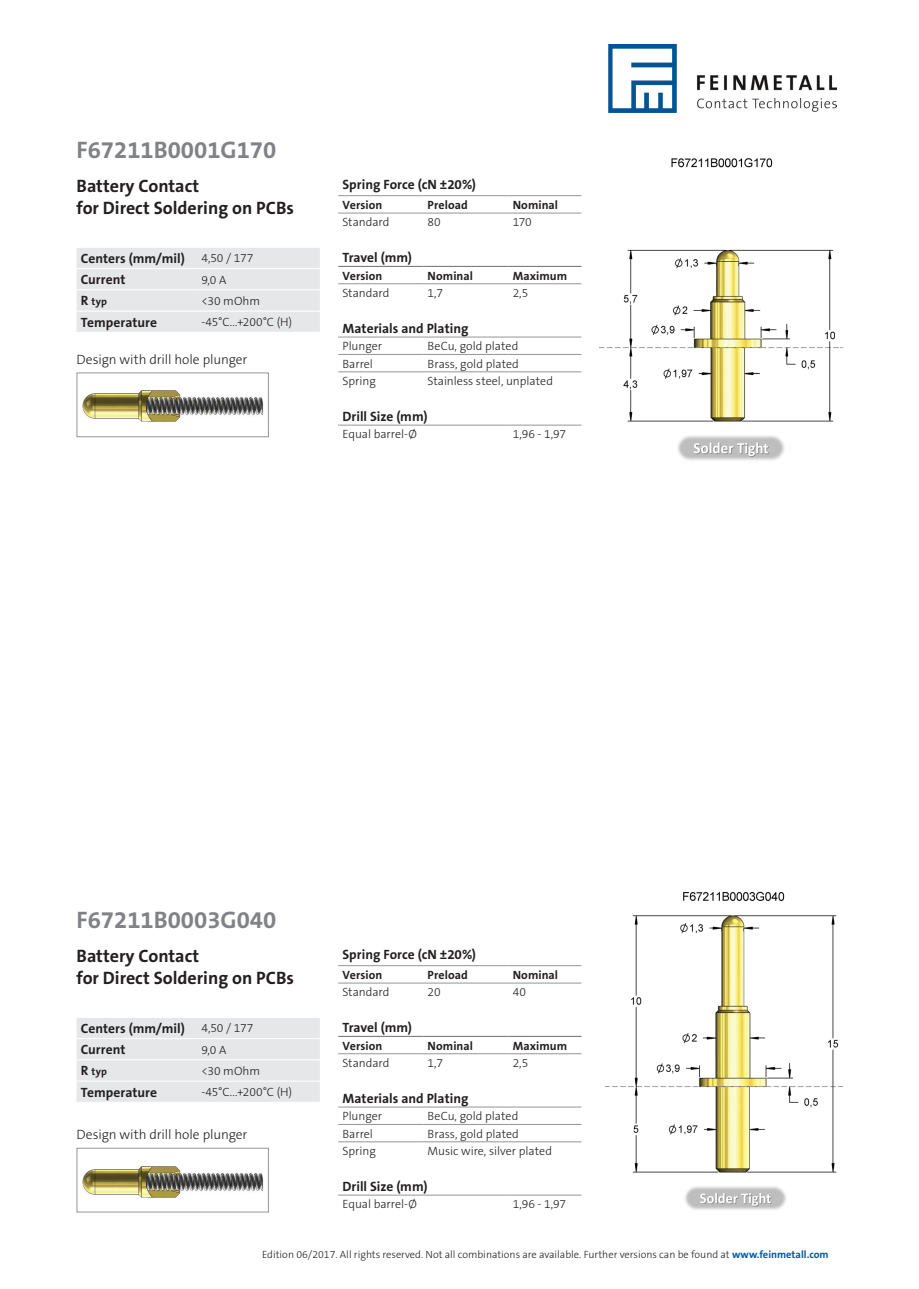
<style>
.page{position:relative;width:919px;height:1289px;background:#fff}
.page>*{position:absolute;margin:0;border:0;box-sizing:border-box;transform-origin:0 0}
.t1{font:700 24px "The Sans Os F";color:#808285}
.t2{font:700 18px/21.6px "The Sans Os F";color:#231f20}
.t3{font:700 13.5px/21.3px "The Sans Os F";color:#231f20}
.t4{font:300 13.5px "The Sans Os F";letter-spacing:-.005em;color:#231f20}
.t5{font:300 12px "The Sans Os F";color:#231f20}
.t6{font:700 12px "The Sans Os F";letter-spacing:.01em;color:#231f20}
.t7{font:300 10.5px "The Sans Os F";color:#231f20}
.t8{font:700 10.5px "The Sans Os F";letter-spacing:.025em;color:#231f20}
.s1{font-weight:300;font-size:12px}
.s2{font-size:13.5px}
.s3{font-weight:700;color:#015aaa}
</style>
<div class="page">
<img style="left:608px;top:45px;width:227px;height:68px">
<img style="left:600px;top:158px;width:242px;height:278px">
<img style="left:677px;top:436px;width:107px;height:25px">
<hr style="left:338px;top:213px;width:85px;height:1px;background:#939598">
<hr style="left:423px;top:213px;width:85px;height:1px;background:#939598">
<hr style="left:508px;top:213px;width:73px;height:1px;background:#939598">
<hr style="left:423px;top:337px;width:85px;height:1px;background:#939598">
<hr style="left:508px;top:337px;width:73px;height:1px;background:#939598">
<hr style="left:423px;top:354px;width:85px;height:1px;background:#939598">
<hr style="left:508px;top:354px;width:73px;height:1px;background:#939598">
<hr style="left:338px;top:371px;width:85px;height:1px;background:#939598">
<hr style="left:423px;top:371px;width:85px;height:1px;background:#939598">
<hr style="left:508px;top:371px;width:73px;height:1px;background:#939598">
<hr style="left:338px;top:283px;width:85px;height:1px;background:#939598">
<hr style="left:423px;top:283px;width:85px;height:1px;background:#939598">
<hr style="left:508px;top:283px;width:73px;height:1px;background:#939598">
<hr style="left:338px;top:337px;width:85px;height:1px;background:#939598">
<hr style="left:338px;top:354px;width:85px;height:1px;background:#939598">
<hr style="left:338px;top:195px;width:85px;height:1px;background:#939598">
<hr style="left:423px;top:195px;width:85px;height:1px;background:#939598">
<hr style="left:508px;top:195px;width:73px;height:1px;background:#939598">
<hr style="left:338px;top:425px;width:85px;height:1px;background:#939598">
<hr style="left:423px;top:425px;width:85px;height:1px;background:#939598">
<hr style="left:508px;top:425px;width:73px;height:1px;background:#939598">
<hr style="left:338px;top:266px;width:85px;height:1px;background:#6c6d70">
<hr style="left:423px;top:266px;width:85px;height:1px;background:#6c6d70">
<hr style="left:508px;top:266px;width:73px;height:1px;background:#6c6d70">
<img style="left:606px;top:891px;width:236px;height:282px">
<img style="left:685px;top:1186px;width:101px;height:24px">
<hr style="left:338px;top:982px;width:85px;height:1px;background:#939598">
<hr style="left:423px;top:982px;width:85px;height:1px;background:#939598">
<hr style="left:508px;top:982px;width:73px;height:1px;background:#939598">
<hr style="left:423px;top:1106px;width:85px;height:1px;background:#939598">
<hr style="left:508px;top:1106px;width:73px;height:1px;background:#939598">
<hr style="left:423px;top:1123px;width:85px;height:1px;background:#939598">
<hr style="left:508px;top:1123px;width:73px;height:1px;background:#939598">
<hr style="left:338px;top:1141px;width:85px;height:1px;background:#939598">
<hr style="left:423px;top:1141px;width:85px;height:1px;background:#939598">
<hr style="left:508px;top:1141px;width:73px;height:1px;background:#939598">
<hr style="left:338px;top:1053px;width:85px;height:1px;background:#939598">
<hr style="left:423px;top:1053px;width:85px;height:1px;background:#939598">
<hr style="left:508px;top:1053px;width:73px;height:1px;background:#939598">
<hr style="left:338px;top:1106px;width:85px;height:1px;background:#939598">
<hr style="left:338px;top:1123px;width:85px;height:1px;background:#939598">
<hr style="left:338px;top:965px;width:85px;height:1px;background:#939598">
<hr style="left:423px;top:965px;width:85px;height:1px;background:#939598">
<hr style="left:508px;top:965px;width:73px;height:1px;background:#939598">
<hr style="left:338px;top:1194px;width:85px;height:1px;background:#939598">
<hr style="left:423px;top:1194px;width:85px;height:1px;background:#939598">
<hr style="left:508px;top:1194px;width:73px;height:1px;background:#939598">
<hr style="left:338px;top:1035px;width:85px;height:1px;background:#6c6d70">
<hr style="left:423px;top:1035px;width:85px;height:1px;background:#6c6d70">
<hr style="left:508px;top:1035px;width:73px;height:1px;background:#6c6d70">
<div style="left:77px;top:248px;width:243px;height:84px;background:#e6e7e9"></div>
<hr style="left:77px;top:268px;width:120px;height:1px;background:#fff">
<hr style="left:197px;top:268px;width:123px;height:1px;background:#fff">
<hr style="left:77px;top:289px;width:120px;height:1px;background:#fff">
<hr style="left:197px;top:289px;width:123px;height:1px;background:#fff">
<hr style="left:77px;top:310px;width:120px;height:2px;background:#fff">
<hr style="left:197px;top:310px;width:123px;height:2px;background:#fff">
<div style="left:77px;top:1018px;width:243px;height:83px;background:#e6e7e9"></div>
<hr style="left:77px;top:1037px;width:120px;height:2px;background:#fff">
<hr style="left:197px;top:1037px;width:123px;height:2px;background:#fff">
<hr style="left:77px;top:1059px;width:120px;height:1px;background:#fff">
<hr style="left:197px;top:1059px;width:123px;height:1px;background:#fff">
<hr style="left:77px;top:1080px;width:120px;height:1px;background:#fff">
<hr style="left:197px;top:1080px;width:123px;height:1px;background:#fff">
<img style="left:82px;top:390px;width:182px;height:32px">
<div style="left:77px;top:372px;width:192px;height:65px;border:1px solid #939598"></div>
<img style="left:82px;top:1166px;width:182px;height:32px">
<div style="left:77px;top:1147px;width:192px;height:65px;border:1px solid #939598"></div>
<h1 class="t1" style="left:77px;top:135px;width:201px">F67211B0001G170</h1>
<h2 class="t2" style="left:77px;top:175px;width:219px">Battery Contact<br>for Direct Soldering on PCBs</h2>
<p class="t3" style="left:342px;top:173px;width:135px">Spring Force (cN ±20%)</p>
<p class="t6" style="left:342px;top:197px;width:41px">Version</p>
<p class="t6" style="left:427px;top:197px;width:42px">Preload</p>
<p class="t6" style="left:512px;top:197px;width:47px">Nominal</p>
<p class="t5" style="left:342px;top:214px;width:48px">Standard</p>
<p class="t5" style="left:427px;top:214px;width:15px">80</p>
<p class="t5" style="left:512px;top:214px;width:21px">170</p>
<p class="t3" style="left:342px;top:247px;width:71px">Travel (mm)</p>
<p class="t6" style="left:342px;top:268px;width:41px">Version</p>
<p class="t6" style="left:427px;top:268px;width:47px">Nominal</p>
<p class="t6" style="left:512px;top:268px;width:56px">Maximum</p>
<p class="t5" style="left:342px;top:285px;width:48px">Standard</p>
<p class="t5" style="left:427px;top:285px;width:17px">1,7</p>
<p class="t5" style="left:512px;top:285px;width:17px">2,5</p>
<p class="t3" style="left:342px;top:318px;width:127px">Materials and Plating</p>
<p class="t5" style="left:342px;top:338px;width:41px">Plunger</p>
<p class="t5" style="left:427px;top:338px;width:92px">BeCu, gold plated</p>
<p class="t5" style="left:342px;top:356px;width:32px">Barrel</p>
<p class="t5" style="left:427px;top:356px;width:93px">Brass, gold plated</p>
<p class="t5" style="left:342px;top:373px;width:35px">Spring</p>
<p class="t5" style="left:427px;top:373px;width:127px">Stainless steel, unplated</p>
<p class="t3" style="left:342px;top:406px;width:86px">Drill Size (mm)</p>
<p class="t5" style="left:342px;top:426px;width:76px">Equal barrel-Ø</p>
<p class="t5" style="left:512px;top:426px;width:55px">1,96 - 1,97</p>
<p class="t3" style="left:81px;top:248px;width:174px">Centers (mm/mil) <span class="s1">4,50 / 177<br></span>Current</p>
<p class="t5" style="left:201px;top:272px;width:27px">9,0 A</p>
<p class="t8" style="left:81px;top:295px;width:28px"><span class="s2">R</span> typ</p>
<p class="t5" style="left:201px;top:293px;width:60px">&lt;30 mOhm</p>
<p class="t3" style="left:81px;top:311px;width:78px">Temperature</p>
<p class="t5" style="left:201px;top:314px;width:92px">-45°C...+200°C (H)</p>
<p class="t4" style="left:77px;top:351px;width:172px">Design with drill hole plunger</p>
<h1 class="t1" style="left:77px;top:904px;width:201px">F67211B0003G040</h1>
<h2 class="t2" style="left:77px;top:945px;width:219px">Battery Contact<br>for Direct Soldering on PCBs</h2>
<p class="t3" style="left:342px;top:943px;width:135px">Spring Force (cN ±20%)</p>
<p class="t6" style="left:342px;top:967px;width:41px">Version</p>
<p class="t6" style="left:427px;top:967px;width:42px">Preload</p>
<p class="t6" style="left:512px;top:967px;width:47px">Nominal</p>
<p class="t5" style="left:342px;top:984px;width:48px">Standard</p>
<p class="t5" style="left:427px;top:984px;width:15px">20</p>
<p class="t5" style="left:512px;top:984px;width:15px">40</p>
<p class="t3" style="left:342px;top:1016px;width:71px">Travel (mm)</p>
<p class="t6" style="left:342px;top:1037px;width:41px">Version</p>
<p class="t6" style="left:427px;top:1037px;width:47px">Nominal</p>
<p class="t6" style="left:512px;top:1037px;width:56px">Maximum</p>
<p class="t5" style="left:342px;top:1055px;width:48px">Standard</p>
<p class="t5" style="left:427px;top:1055px;width:17px">1,7</p>
<p class="t5" style="left:512px;top:1055px;width:17px">2,5</p>
<p class="t3" style="left:342px;top:1087px;width:127px">Materials and Plating</p>
<p class="t5" style="left:342px;top:1108px;width:41px">Plunger</p>
<p class="t5" style="left:427px;top:1108px;width:92px">BeCu, gold plated</p>
<p class="t5" style="left:342px;top:1125px;width:32px">Barrel</p>
<p class="t5" style="left:427px;top:1125px;width:93px">Brass, gold plated</p>
<p class="t5" style="left:342px;top:1143px;width:35px">Spring</p>
<p class="t5" style="left:427px;top:1143px;width:126px">Music wire, silver plated</p>
<p class="t3" style="left:342px;top:1175px;width:86px">Drill Size (mm)</p>
<p class="t5" style="left:342px;top:1196px;width:76px">Equal barrel-Ø</p>
<p class="t5" style="left:512px;top:1196px;width:55px">1,96 - 1,97</p>
<p class="t3" style="left:81px;top:1017px;width:174px">Centers (mm/mil) <span class="s1">4,50 / 177<br></span>Current</p>
<p class="t5" style="left:201px;top:1041px;width:27px">9,0 A</p>
<p class="t8" style="left:81px;top:1065px;width:28px"><span class="s2">R</span> typ</p>
<p class="t5" style="left:201px;top:1063px;width:60px">&lt;30 mOhm</p>
<p class="t3" style="left:81px;top:1081px;width:78px">Temperature</p>
<p class="t5" style="left:201px;top:1084px;width:92px">-45°C...+200°C (H)</p>
<p class="t4" style="left:77px;top:1126px;width:172px">Design with drill hole plunger</p>
<p class="t7" style="left:254px;top:1248px;width:412px">Edition 08/2020. All rights reserved. Further versions can be found at <span class="s3">www.feinmetall.com</span></p>
<p class="t7" style="left:262px;top:1248px;width:568px">Edition 06/2017. All rights reserved. Not all combinations are available. Further versions can be found at <span class="s3">www.feinmetall.com</span></p>
</div>
